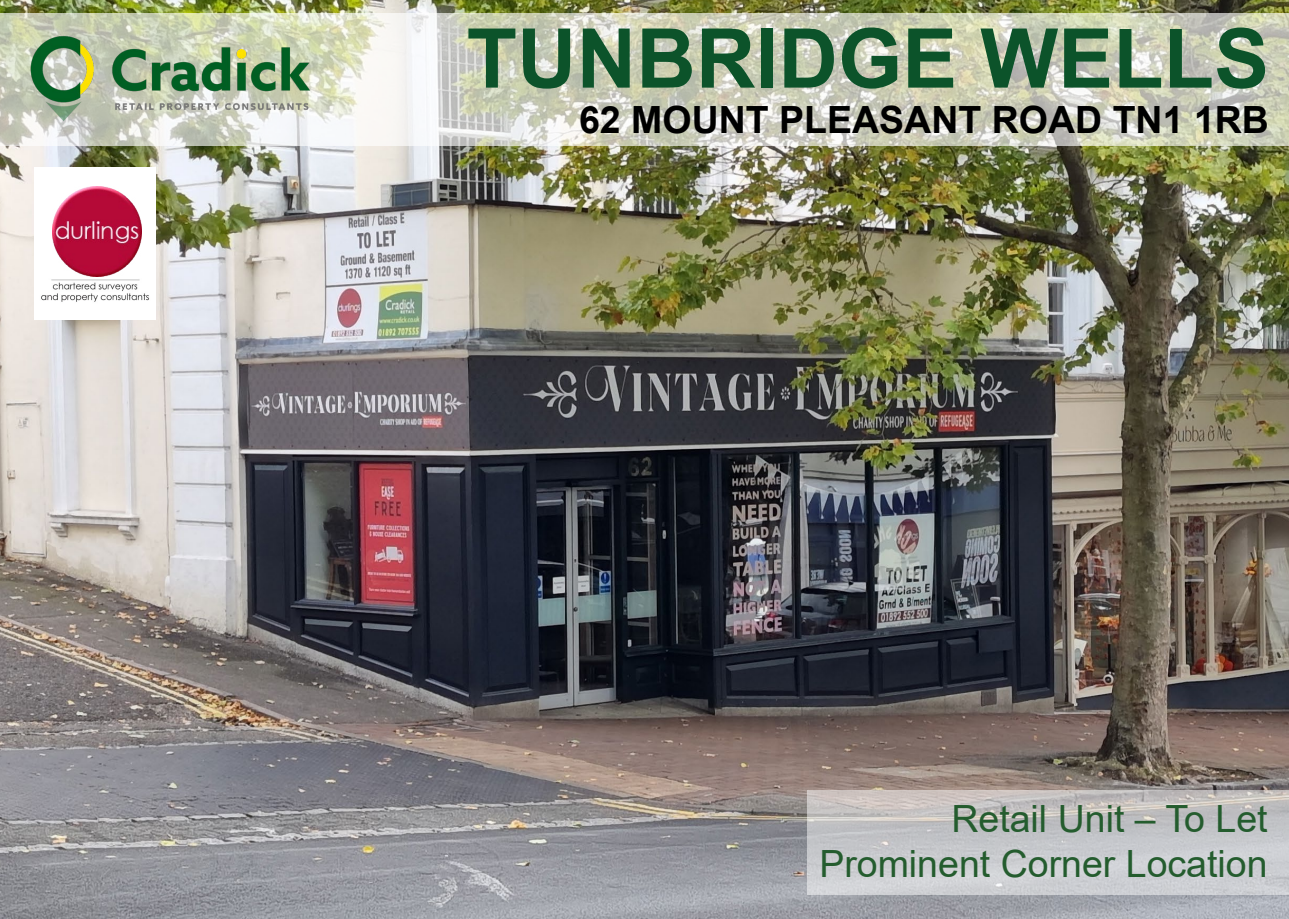
<style>
.page{position:relative;width:1289px;height:919px;background:#fff}
.page>*{position:absolute;margin:0;border:0;box-sizing:border-box;transform-origin:0 0}
.t1{font:700 82.5px "Arial";color:#0c532a}
.t2{font:37.5px "Arial";color:#245c2e}
.t3{font:700 37.5px "Arial";color:#000}
</style>
<div class="page">
<img style="left:0;top:0;width:1288px;height:918px">
<svg style="left:0;top:13px;width:1288px;height:132px;background:#d3d5c3"></svg>
<img style="left:30px;top:35px;width:281px;height:87px">
<img style="left:35px;top:167px;width:120px;height:152px">
<div style="left:41px;top:180px;width:112px;height:98px;background:#fff"></div>
<img style="left:52px;top:187px;width:89px;height:89px">
<svg style="left:807px;top:789px;width:481px;height:105px;background:#c7c7c9"></svg>
<p class="t1" style="left:466px;top:0;width:804px">TUNBRIDGE WELLS</p>
<p class="t3" style="left:579px;top:93px;width:691px">62 MOUNT PLEASANT ROAD TN1 1RB</p>
<p class="t2" style="left:951px;top:792px;width:318px">Retail Unit – To Let</p>
<p class="t2" style="left:819px;top:837px;width:450px">Prominent Corner Location</p>
</div>
